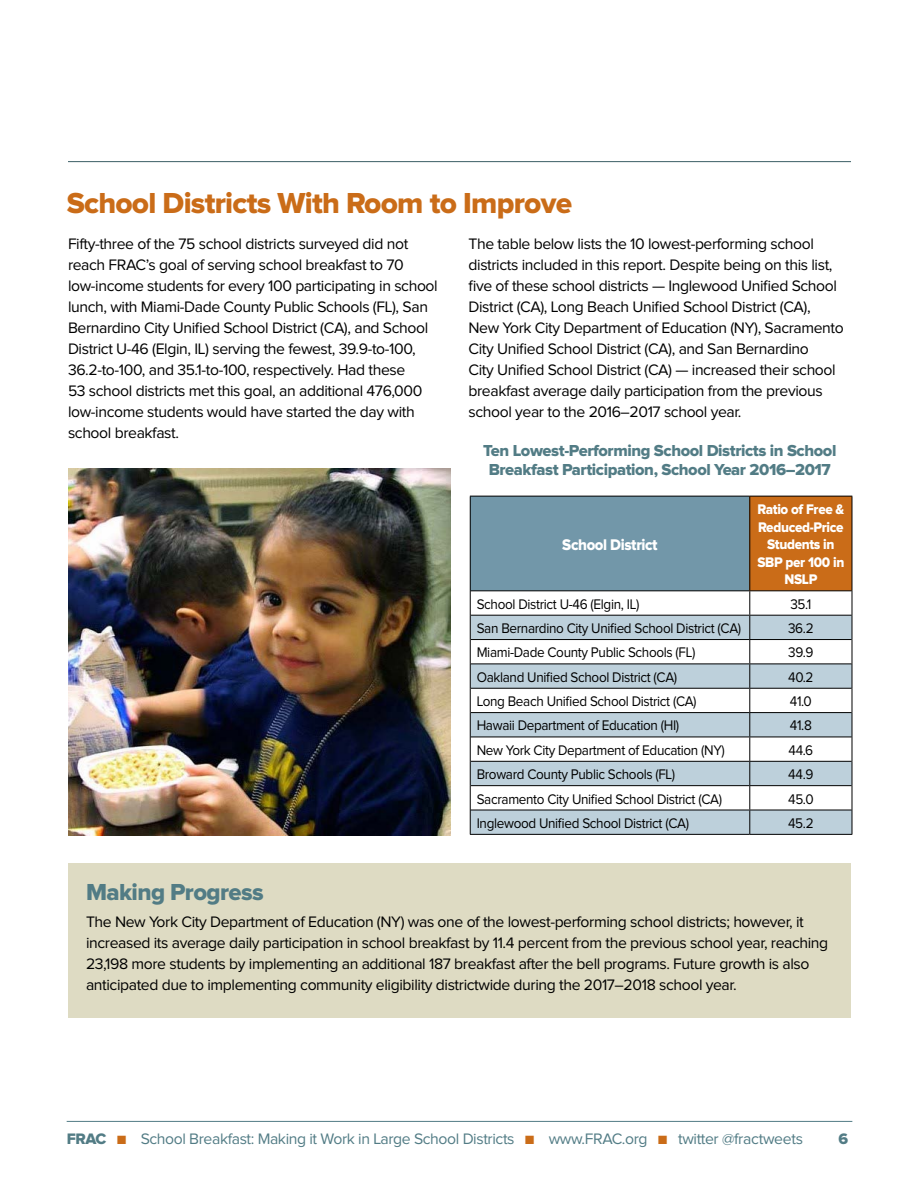
<style>
.page{position:relative;width:918px;height:1188px;background:#fff}
.page>*{position:absolute;margin:0;border:0;box-sizing:border-box;transform-origin:0 0}
.t1{font:30px "Proxima Nova Extrabld";letter-spacing:-.025em;color:#ca6c18}
.t2{font:24px "Proxima Nova Extrabld";letter-spacing:-.025em;color:#527c85}
.t3{font:16.5px/19.5px "Proxima Nova Extrabld";letter-spacing:-.025em;color:#527c85;text-align:center}
.t4{font:16.05px "Proxima Nova Extrabld";letter-spacing:-.025em;color:#fff;scale:.94 1}
.t5{font:15.75px/21px "Proxima Nova";letter-spacing:-.025em;color:#000}
.t6{font:15.75px "Proxima Nova";letter-spacing:-.025em;color:#527c85}
.t7{font:15.75px "Proxima Nova Extrabld";color:#527c85}
.t8{font:14.4px "Proxima Nova";letter-spacing:-.025em;color:#000;scale:.94 1}
.t9{font:14.4px/17.5px "Proxima Nova Extrabld";letter-spacing:-.025em;color:#fff;text-align:center;scale:.94 1}
.s1{font-family:"Proxima Nova Extrabld"}
.s2{color:#ca6c18}
</style>
<div class="page">
<hr style="left:67px;top:1121px;width:785px;height:1px;background:#527c85">
<hr style="left:68px;top:161px;width:783px;height:1px;background:#3b5e65">
<div style="left:470px;top:496px;width:280px;height:95px;background:#7297a9"></div>
<div style="left:750px;top:496px;width:102px;height:95px;background:#ca6c18"></div>
<svg style="left:471px;top:591px;width:381px;height:24px"></svg>
<svg style="left:471px;top:616px;width:381px;height:218px;fill:#bdd0db"></svg>
<hr style="left:470px;top:496px;width:280px;height:1px;background:#000">
<hr style="left:750px;top:496px;width:102px;height:1px;background:#000">
<hr style="left:471px;top:590px;width:279px;height:1px;background:#000">
<hr style="left:750px;top:590px;width:102px;height:1px;background:#000">
<hr style="left:471px;top:615px;width:279px;height:1px;background:#000">
<hr style="left:750px;top:615px;width:102px;height:1px;background:#000">
<hr style="left:471px;top:639px;width:279px;height:1px;background:#000">
<hr style="left:750px;top:639px;width:102px;height:1px;background:#000">
<hr style="left:471px;top:663px;width:279px;height:1px;background:#000">
<hr style="left:750px;top:663px;width:102px;height:1px;background:#000">
<hr style="left:471px;top:688px;width:279px;height:1px;background:#000">
<hr style="left:750px;top:688px;width:102px;height:1px;background:#000">
<hr style="left:471px;top:712px;width:279px;height:1px;background:#000">
<hr style="left:750px;top:712px;width:102px;height:1px;background:#000">
<hr style="left:471px;top:737px;width:279px;height:1px;background:#000">
<hr style="left:750px;top:737px;width:102px;height:1px;background:#000">
<hr style="left:471px;top:761px;width:279px;height:1px;background:#000">
<hr style="left:750px;top:761px;width:102px;height:1px;background:#000">
<hr style="left:471px;top:785px;width:279px;height:1px;background:#000">
<hr style="left:750px;top:785px;width:102px;height:1px;background:#000">
<hr style="left:471px;top:810px;width:279px;height:1px;background:#000">
<hr style="left:750px;top:810px;width:102px;height:1px;background:#000">
<hr style="left:470px;top:834px;width:280px;height:1px;background:#000">
<hr style="left:750px;top:834px;width:102px;height:1px;background:#000">
<hr style="left:470px;top:497px;width:1px;height:94px;background:#000">
<hr style="left:749px;top:497px;width:1px;height:93px;background:#000">
<hr style="left:852px;top:497px;width:1px;height:94px;background:#000">
<svg style="left:470px;top:591px;width:1px;height:243px"></svg>
<svg style="left:749px;top:591px;width:1px;height:243px"></svg>
<svg style="left:852px;top:591px;width:1px;height:243px"></svg>
<div style="left:68px;top:863px;width:782px;height:154px;background:#dedbc3"></div>
<img style="left:68px;top:469px;width:382px;height:366px">
<h1 class="t1" style="left:67px;top:189px;width:507px">School Districts With Room to Improve</h1>
<p class="t5" style="left:68px;top:234px;width:371px">Fifty-three of the 75 school districts surveyed did not reach FRAC’s goal of serving school breakfast to 70 low-income students for every 100 participating in school lunch, with Miami-Dade County Public Schools (FL), San Bernardino City Unified School District (CA), and School District U-46 (Elgin, IL) serving the fewest, 39.9-to-100, 36.2-to-100, and 35.1-to-100, respectively. Had these<br>53 school districts met this goal, an additional 476,000 low-income students would have started the day with school breakfast.</p>
<p class="t5" style="left:469px;top:234px;width:377px">The table below lists the 10 lowest-performing school districts included in this report. Despite being on this list, five of these school districts — Inglewood Unified School District (CA), Long Beach Unified School District (CA), New York City Department of Education (NY), Sacramento City Unified School District (CA), and San Bernardino<br>City Unified School District (CA) — increased their school breakfast average daily participation from the previous school year to the 2016–2017 school year.</p>
<p class="t3" style="left:483px;top:441px;width:355px">Ten Lowest-Performing School Districts in School<br>Breakfast Participation, School Year 2016–2017</p>
<p class="t4" style="left:562px;top:537px;width:103px">School District</p>
<p class="t9" style="left:757px;top:501px;width:94px">Ratio of Free &amp;<br>Reduced-Price<br>Students in<br>SBP per 100 in<br>NSLP</p>
<p class="t8" style="left:477px;top:597px;width:175px">School District U-46 (Elgin, IL)</p>
<p class="t8" style="left:790px;top:597px;width:24px">35.1</p>
<p class="t8" style="left:477px;top:622px;width:283px">San Bernardino City Unified School District (CA)</p>
<p class="t8" style="left:788px;top:622px;width:29px">36.2</p>
<p class="t8" style="left:477px;top:646px;width:234px">Miami-Dade County Public Schools (FL)</p>
<p class="t8" style="left:788px;top:646px;width:28px">39.9</p>
<p class="t8" style="left:477px;top:670px;width:215px">Oakland Unified School District (CA)</p>
<p class="t8" style="left:788px;top:670px;width:29px">40.2</p>
<p class="t8" style="left:477px;top:695px;width:235px">Long Beach Unified School District (CA)</p>
<p class="t8" style="left:790px;top:695px;width:25px">41.0</p>
<p class="t8" style="left:477px;top:719px;width:217px">Hawaii Department of Education (HI)</p>
<p class="t8" style="left:790px;top:719px;width:25px">41.8</p>
<p class="t8" style="left:477px;top:743px;width:266px">New York City Department of Education (NY)</p>
<p class="t8" style="left:789px;top:743px;width:28px">44.6</p>
<p class="t8" style="left:477px;top:768px;width:213px">Broward County Public Schools (FL)</p>
<p class="t8" style="left:788px;top:768px;width:28px">44.9</p>
<p class="t8" style="left:477px;top:792px;width:262px">Sacramento City Unified School District (CA)</p>
<p class="t8" style="left:788px;top:792px;width:29px">45.0</p>
<p class="t8" style="left:477px;top:817px;width:227px">Inglewood Unified School District (CA)</p>
<p class="t8" style="left:788px;top:817px;width:29px">45.2</p>
<h2 class="t2" style="left:86px;top:881px;width:179px">Making Progress</h2>
<p class="t5" style="left:86px;top:912px;width:744px">The New York City Department of Education (NY) was one of the lowest-performing school districts; however, it increased its average daily participation in school breakfast by 11.4 percent from the previous school year, reaching 23,198 more students by implementing an additional 187 breakfast after the bell programs. Future growth is also anticipated due to implementing community eligibility districtwide during the 2017–2018 school year.</p>
<p class="t6" style="left:67px;top:1132px;width:738px"><span class="s1">FRAC</span> <span class="s2">■</span> School Breakfast: Making it Work in Large School Districts <span class="s2">■</span> www.FRAC.org <span class="s2">■</span> twitter @fractweets</p>
<p class="t7" style="left:838px;top:1132px;width:11px">6</p>
</div>
